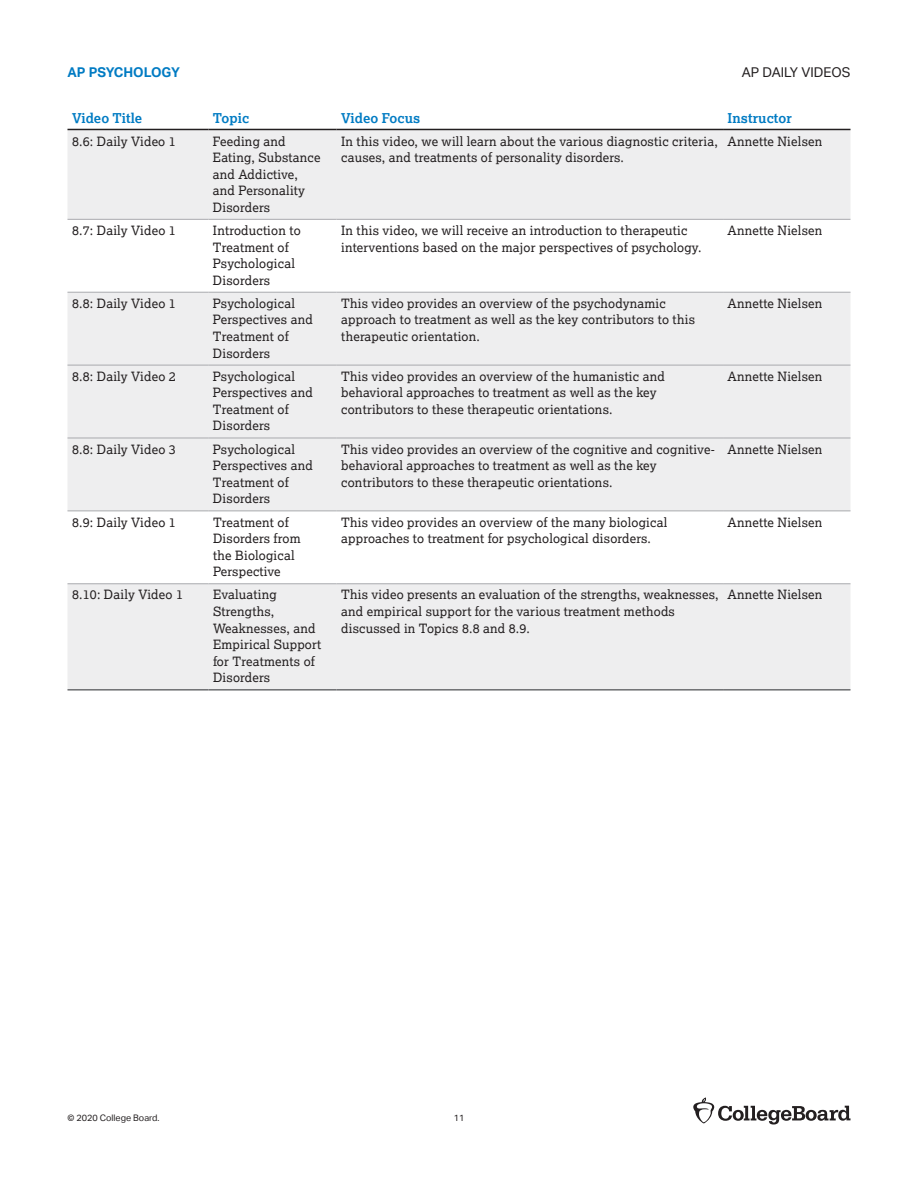
<style>
.page{position:relative;width:918px;height:1188px;background:#fff}
.page>*{position:absolute;margin:0;border:0;box-sizing:border-box;transform-origin:0 0}
.t1{font:700 13.5px "Lexia";letter-spacing:.005em;color:#007bc3}
.t2{font:13.5px "Aktiv Grotesk";color:#231f20}
.t3{font:700 13.5px "Aktiv Grotesk";color:#007bc3}
.t4{font:12.75px/16.5px "Lexia";letter-spacing:.015em;color:#231f20}
.t5{font:9px "Aktiv Grotesk";color:#231f20}
</style>
<div class="page">
<svg style="left:693px;top:1098px;width:157px;height:27px"></svg>
<svg style="left:68px;top:128px;width:782px;height:1px"></svg>
<div style="left:68px;top:130px;width:782px;height:559px;background:#eeeeef"></div>
<svg style="left:68px;top:220px;width:782px;height:363px;fill:#eeeeef"></svg>
<hr style="left:68px;top:129px;width:140px;height:1px;background:#231f20">
<hr style="left:208px;top:129px;width:129px;height:1px;background:#231f20">
<hr style="left:337px;top:129px;width:386px;height:1px;background:#231f20">
<hr style="left:723px;top:129px;width:128px;height:1px;background:#231f20">
<hr style="left:68px;top:219px;width:140px;height:1px;background:#a8a9ad">
<hr style="left:208px;top:219px;width:129px;height:1px;background:#a8a9ad">
<hr style="left:337px;top:219px;width:386px;height:1px;background:#a8a9ad">
<hr style="left:723px;top:219px;width:128px;height:1px;background:#a8a9ad">
<hr style="left:68px;top:292px;width:140px;height:1px;background:#a8a9ad">
<hr style="left:208px;top:292px;width:129px;height:1px;background:#a8a9ad">
<hr style="left:337px;top:292px;width:386px;height:1px;background:#a8a9ad">
<hr style="left:723px;top:292px;width:128px;height:1px;background:#a8a9ad">
<hr style="left:68px;top:365px;width:140px;height:1px;background:#a8a9ad">
<hr style="left:208px;top:365px;width:129px;height:1px;background:#a8a9ad">
<hr style="left:337px;top:365px;width:386px;height:1px;background:#a8a9ad">
<hr style="left:723px;top:365px;width:128px;height:1px;background:#a8a9ad">
<hr style="left:68px;top:438px;width:140px;height:1px;background:#a8a9ad">
<hr style="left:208px;top:438px;width:129px;height:1px;background:#a8a9ad">
<hr style="left:337px;top:438px;width:386px;height:1px;background:#a8a9ad">
<hr style="left:723px;top:438px;width:128px;height:1px;background:#a8a9ad">
<hr style="left:68px;top:511px;width:140px;height:1px;background:#a8a9ad">
<hr style="left:208px;top:511px;width:129px;height:1px;background:#a8a9ad">
<hr style="left:337px;top:511px;width:386px;height:1px;background:#a8a9ad">
<hr style="left:723px;top:511px;width:128px;height:1px;background:#a8a9ad">
<hr style="left:68px;top:583px;width:140px;height:1px;background:#a8a9ad">
<hr style="left:208px;top:583px;width:129px;height:1px;background:#a8a9ad">
<hr style="left:337px;top:583px;width:386px;height:1px;background:#a8a9ad">
<hr style="left:723px;top:583px;width:128px;height:1px;background:#a8a9ad">
<hr style="left:68px;top:689px;width:140px;height:2px;background:#6c6d70">
<hr style="left:208px;top:689px;width:129px;height:2px;background:#6c6d70">
<hr style="left:337px;top:689px;width:386px;height:2px;background:#6c6d70">
<hr style="left:723px;top:689px;width:128px;height:2px;background:#6c6d70">
<p class="t3" style="left:68px;top:65px;width:114px">AP PSYCHOLOGY</p>
<p class="t2" style="left:742px;top:65px;width:110px">AP DAILY VIDEOS</p>
<p class="t1" style="left:72px;top:110px;width:72px">Video Title</p>
<p class="t1" style="left:213px;top:110px;width:38px">Topic</p>
<p class="t1" style="left:341px;top:110px;width:81px">Video Focus</p>
<p class="t1" style="left:728px;top:110px;width:66px">Instructor</p>
<p class="t4" style="left:72px;top:132px;width:105px">8.6: Daily Video 1</p>
<p class="t4" style="left:213px;top:132px;width:109px">Feeding and<br>Eating, Substance and Addictive, and Personality<br>Disorders</p>
<p class="t4" style="left:341px;top:132px;width:378px">In this video, we will learn about the various diagnostic criteria, causes, and treatments of personality disorders.</p>
<p class="t4" style="left:728px;top:132px;width:96px">Annette Nielsen</p>
<p class="t4" style="left:72px;top:222px;width:105px">8.7: Daily Video 1</p>
<p class="t4" style="left:213px;top:222px;width:89px">Introduction to<br>Treatment of<br>Psychological<br>Disorders</p>
<p class="t4" style="left:341px;top:222px;width:362px">In this video, we will receive an introduction to therapeutic interventions based on the major perspectives of psychology.</p>
<p class="t4" style="left:728px;top:222px;width:96px">Annette Nielsen</p>
<p class="t4" style="left:72px;top:295px;width:105px">8.8: Daily Video 1</p>
<p class="t4" style="left:213px;top:295px;width:101px">Psychological<br>Perspectives and<br>Treatment of<br>Disorders</p>
<p class="t4" style="left:341px;top:295px;width:355px">This video provides an overview of the psychodynamic approach to treatment as well as the key contributors to this therapeutic orientation.</p>
<p class="t4" style="left:728px;top:295px;width:96px">Annette Nielsen</p>
<p class="t4" style="left:72px;top:368px;width:105px">8.8: Daily Video 2</p>
<p class="t4" style="left:213px;top:368px;width:101px">Psychological<br>Perspectives and<br>Treatment of<br>Disorders</p>
<p class="t4" style="left:341px;top:368px;width:325px">This video provides an overview of the humanistic and behavioral approaches to treatment as well as the key contributors to these therapeutic orientations.</p>
<p class="t4" style="left:728px;top:368px;width:96px">Annette Nielsen</p>
<p class="t4" style="left:72px;top:440px;width:105px">8.8: Daily Video 3</p>
<p class="t4" style="left:213px;top:440px;width:101px">Psychological<br>Perspectives and<br>Treatment of<br>Disorders</p>
<p class="t4" style="left:341px;top:440px;width:375px">This video provides an overview of the cognitive and cognitive&shy;behavioral approaches to treatment as well as the key contributors to these therapeutic orientations.</p>
<p class="t4" style="left:728px;top:440px;width:96px">Annette Nielsen</p>
<p class="t4" style="left:72px;top:513px;width:105px">8.9: Daily Video 1</p>
<p class="t4" style="left:213px;top:513px;width:89px">Treatment of<br>Disorders from the Biological<br>Perspective</p>
<p class="t4" style="left:341px;top:513px;width:328px">This video provides an overview of the many biological approaches to treatment for psychological disorders.</p>
<p class="t4" style="left:728px;top:513px;width:96px">Annette Nielsen</p>
<p class="t4" style="left:72px;top:586px;width:112px">8.10: Daily Video 1</p>
<p class="t4" style="left:213px;top:586px;width:110px">Evaluating<br>Strengths,<br>Weaknesses, and<br>Empirical Support for Treatments of<br>Disorders</p>
<p class="t4" style="left:341px;top:586px;width:379px">This video presents an evaluation of the strengths, weaknesses, and empirical support for the various treatment methods discussed in Topics 8.8 and 8.9.</p>
<p class="t4" style="left:728px;top:586px;width:96px">Annette Nielsen</p>
<p class="t5" style="left:68px;top:1113px;width:94px">© 2020 College Board.</p>
<p class="t5" style="left:454px;top:1113px;width:12px">11</p>
</div>
